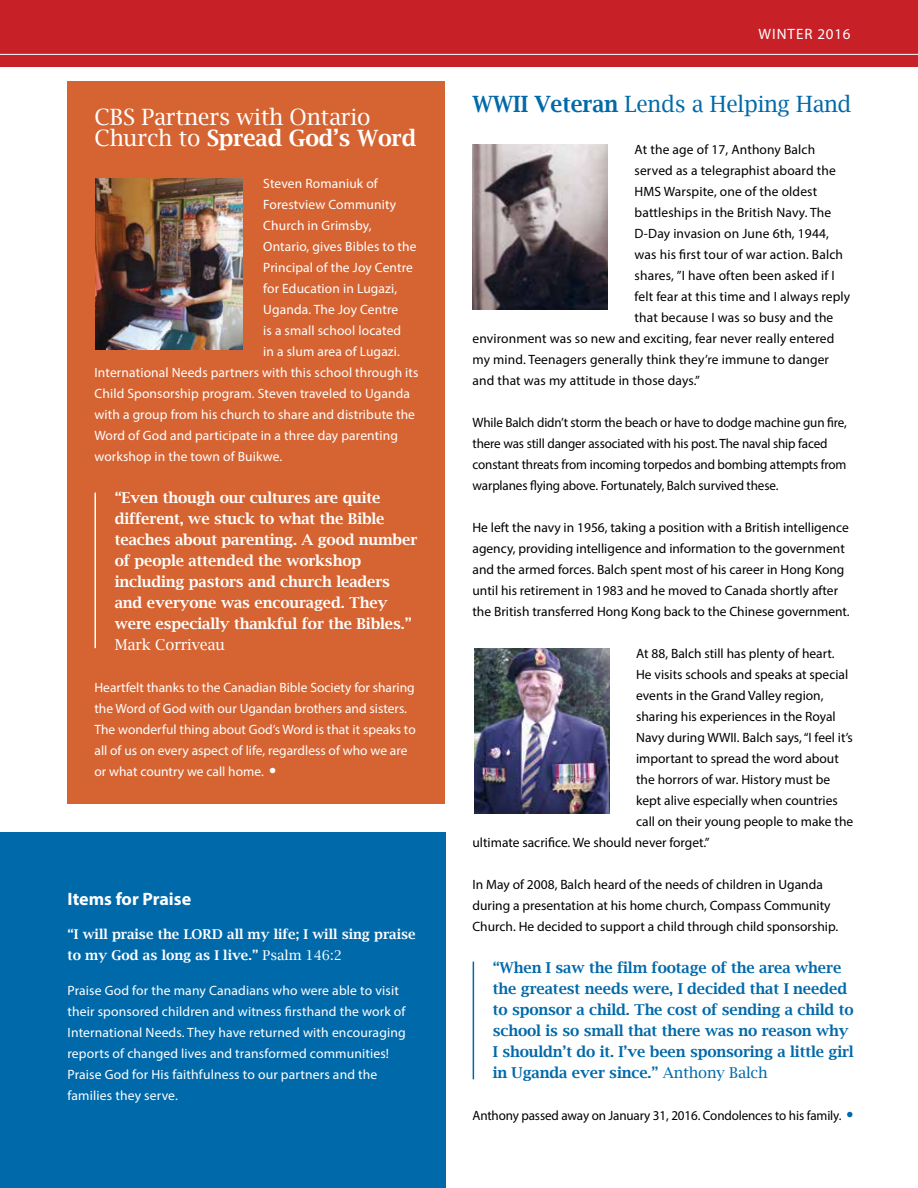
<style>
.page{position:relative;width:918px;height:1188px;background:#fff}
.page>*{position:absolute;margin:0;border:0;box-sizing:border-box;transform-origin:0 0}
.t1{font:22.5px/21px "Lucida Bright";letter-spacing:-.01em;color:#fff}
.t2{font:22.5px "Lucida Bright";letter-spacing:-.01em;color:#0069aa;scale:.96 1}
.t3{font:700 18px "Myriad Pro";color:#fff}
.t4{font:600 15px/21px "Lucida Bright";letter-spacing:-.01em;color:#0069aa}
.t5{font:600 15px/21px "Lucida Bright";letter-spacing:-.01em;color:#fff}
.t6{font:15px "Lucida Bright";letter-spacing:-.01em;color:#fff}
.t7{font:15px "Myriad Pro";letter-spacing:.07em;color:#fff}
.t8{font:13.5px/21px "Myriad Pro";color:#000}
.t9{font:13.5px/21px "Myriad Pro";letter-spacing:.01em;color:#fff}
.t10{font:600 13.5px/21px "Lucida Bright";color:#fff}
.s1{font-weight:600}
.s2{font-weight:700;font-size:21px}
.s3{font-weight:400}
.s4{font-weight:700;font-size:21px;color:#0069aa}
</style>
<div class="page">
<div style="left:0;top:0;width:918px;height:68px;background:#c72127"></div>
<div style="left:0;top:832px;width:446px;height:356px;background:#0069aa"></div>
<hr style="left:0;top:54px;width:918px;height:1px;background:#fff">
<div style="left:68px;top:81px;width:378px;height:722px;background:#d66432"></div>
<img style="left:473px;top:145px;width:135px;height:165px">
<hr style="left:94px;top:493px;width:2px;height:155px;background:#fff">
<hr style="left:473px;top:962px;width:1px;height:117px;background:#0069aa">
<img style="left:474px;top:648px;width:135px;height:165px">
<img style="left:95px;top:179px;width:148px;height:170px">
<h1 class="t1" style="left:94px;top:107px;width:323px">CBS Partners with Ontario<br>Church to <span class="s1">Spread God’s Word</span></h1>
<p class="t9" style="left:263px;top:173px;width:116px">Steven Romaniuk of</p>
<p class="t9" style="left:263px;top:194px;width:134px">Forestview Community</p>
<p class="t9" style="left:263px;top:215px;width:110px">Church in Grimsby,</p>
<p class="t9" style="left:263px;top:236px;width:155px">Ontario, gives Bibles to the</p>
<p class="t9" style="left:263px;top:257px;width:151px">Principal of the Joy Centre</p>
<p class="t9" style="left:263px;top:278px;width:136px">for Education in Lugazi,</p>
<p class="t9" style="left:263px;top:299px;width:137px">Uganda. The Joy Centre</p>
<p class="t9" style="left:263px;top:320px;width:139px">is a small school located</p>
<p class="t9" style="left:263px;top:341px;width:138px">in a slum area of Lugazi.</p>
<p class="t9" style="left:94px;top:362px;width:326px">International Needs partners with this school through its</p>
<p class="t9" style="left:94px;top:383px;width:317px">Child Sponsorship program. Steven traveled to Uganda</p>
<p class="t9" style="left:94px;top:404px;width:322px">with a group from his church to share and distribute the</p>
<p class="t9" style="left:94px;top:425px;width:305px">Word of God and participate in a three day parenting</p>
<p class="t9" style="left:94px;top:446px;width:189px">workshop in the town of Buikwe.</p>
<p class="t5" style="left:115px;top:487px;width:304px">“Even though our cultures are quite different, we stuck to what the Bible teaches about parenting. A good number of people attended the workshop including pastors and church leaders and everyone was encouraged. They were especially thankful for the Bibles.”</p>
<p class="t6" style="left:115px;top:636px;width:112px">Mark Corriveau</p>
<p class="t9" style="left:94px;top:677px;width:323px">Heartfelt thanks to the Canadian Bible Society for sharing the Word of God with our Ugandan brothers and sisters.<br>The wonderful thing about God’s Word is that it speaks to all of us on every aspect of life, regardless of who we are or what country we call home. <span class="s2">•</span></p>
<h2 class="t3" style="left:68px;top:887px;width:125px">Items for Praise</h2>
<p class="t10" style="left:68px;top:924px;width:350px">“I will praise the LORD all my life; I will sing praise to my God as long as I live.” <span class="s3">Psalm 146:2</span></p>
<p class="t9" style="left:68px;top:980px;width:340px">Praise God for the many Canadians who were able to visit their sponsored children and witness firsthand the work of International Needs. They have returned with encouraging reports of changed lives and transformed communities!<br>Praise God for His faithfulness to our partners and the families they serve.</p>
<p class="t7" style="left:758px;top:24px;width:94px">WINTER 2016</p>
<h1 class="t2" style="left:472px;top:91px;width:396px"><span class="s1">WWII Veteran</span> Lends a Helping Hand</h1>
<p class="t8" style="left:635px;top:139px;width:182px">At the age of 17, Anthony Balch</p>
<p class="t8" style="left:635px;top:160px;width:203px">served as a telegraphist aboard the</p>
<p class="t8" style="left:635px;top:181px;width:184px">HMS Warspite, one of the oldest</p>
<p class="t8" style="left:635px;top:202px;width:198px">battleships in the British Navy. The</p>
<p class="t8" style="left:635px;top:223px;width:196px">D-Day invasion on June 6th, 1944,</p>
<p class="t8" style="left:635px;top:244px;width:210px">was his first tour of war action. Balch</p>
<p class="t8" style="left:635px;top:265px;width:202px">shares, ”I have often been asked if I</p>
<p class="t8" style="left:635px;top:286px;width:217px">felt fear at this time and I always reply</p>
<p class="t8" style="left:635px;top:307px;width:200px">that because I was so busy and the</p>
<p class="t8" style="left:472px;top:328px;width:363px">environment was so new and exciting, fear never really entered</p>
<p class="t8" style="left:472px;top:349px;width:358px">my mind. Teenagers generally think they’re immune to danger</p>
<p class="t8" style="left:472px;top:370px;width:229px">and that was my attitude in those days.”</p>
<p class="t8" style="left:472px;top:412px;width:376px">While Balch didn’t storm the beach or have to dodge machine gun fire, there was still danger associated with his post. The naval ship faced constant threats from incoming torpedos and bombing attempts from warplanes flying above. Fortunately, Balch survived these.</p>
<p class="t8" style="left:472px;top:517px;width:379px">He left the navy in 1956, taking a position with a British intelligence agency, providing intelligence and information to the government and the armed forces. Balch spent most of his career in Hong Kong until his retirement in 1983 and he moved to Canada shortly after the British transferred Hong Kong back to the Chinese government.</p>
<p class="t8" style="left:636px;top:643px;width:200px">At 88, Balch still has plenty of heart.</p>
<p class="t8" style="left:636px;top:664px;width:214px">He visits schools and speaks at special</p>
<p class="t8" style="left:636px;top:685px;width:189px">events in the Grand Valley region,</p>
<p class="t8" style="left:636px;top:706px;width:201px">sharing his experiences in the Royal</p>
<p class="t8" style="left:636px;top:727px;width:218px">Navy during WWII. Balch says, “I feel it’s</p>
<p class="t8" style="left:636px;top:748px;width:204px">important to spread the word about</p>
<p class="t8" style="left:636px;top:769px;width:196px">the horrors of war. History must be</p>
<p class="t8" style="left:636px;top:790px;width:203px">kept alive especially when countries</p>
<p class="t8" style="left:636px;top:811px;width:219px">call on their young people to make the</p>
<p class="t8" style="left:472px;top:832px;width:239px">ultimate sacrifice. We should never forget.”</p>
<p class="t8" style="left:472px;top:874px;width:367px">In May of 2008, Balch heard of the needs of children in Uganda during a presentation at his home church, Compass Community<br>Church. He decided to support a child through child sponsorship.</p>
<p class="t4" style="left:493px;top:957px;width:363px">“When I saw the film footage of the area where the greatest needs were, I decided that I needed to sponsor a child. The cost of sending a child to school is so small that there was no reason why I shouldn’t do it. I’ve been sponsoring a little girl in Uganda ever since.” <span class="s3">Anthony Balch</span></p>
<p class="t8" style="left:472px;top:1105px;width:382px">Anthony passed away on January 31, 2016. Condolences to his family. <span class="s4">•</span></p>
</div>
